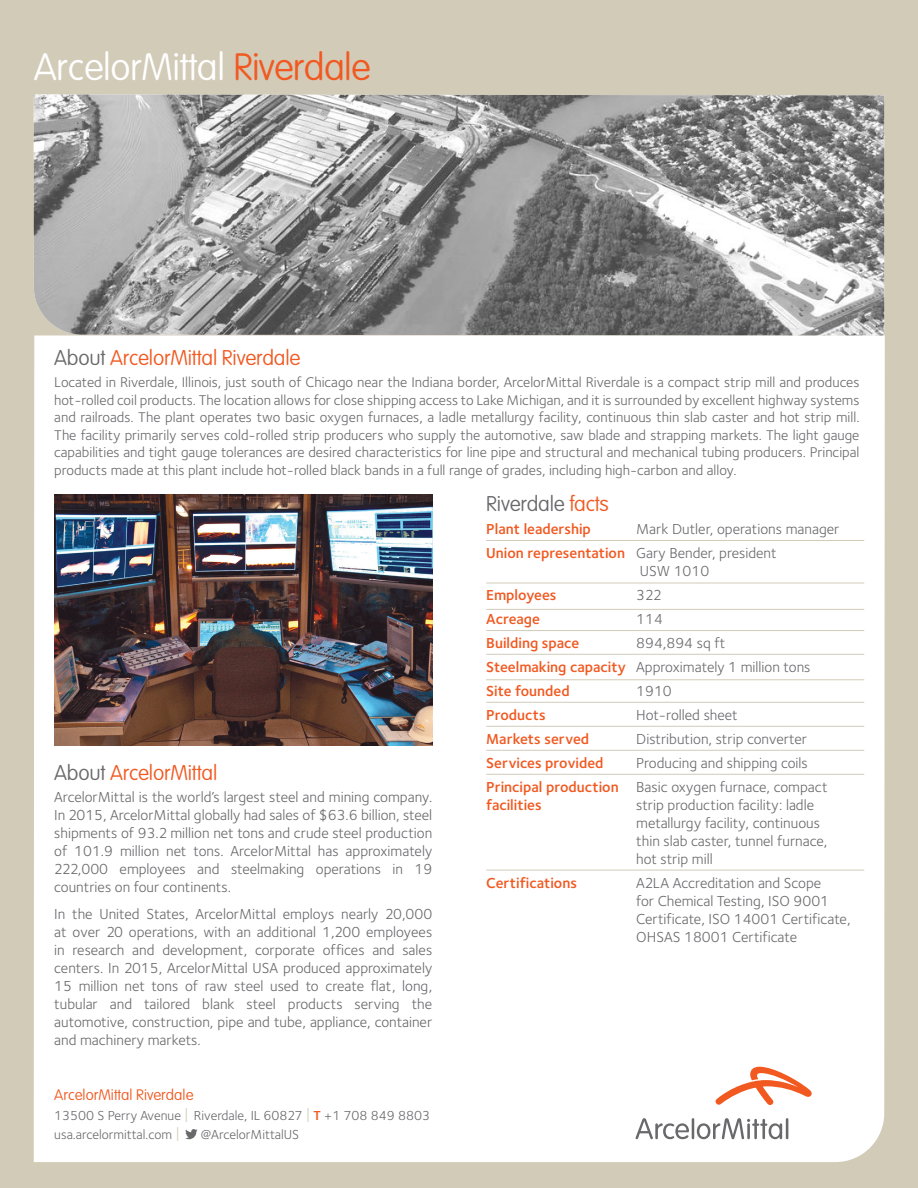
<style>
.page{position:relative;width:918px;height:1188px;background:#d2cbb8}
.page>*{position:absolute;margin:0;border:0;box-sizing:border-box;transform-origin:0 0}
.t1{font:100 37.5px "VAG Rounded";letter-spacing:-.01em;color:#fff}
.t2{font:100 21px "VAG Rounded";letter-spacing:-.01em;color:#f15921}
.t3{font:100 21px "VAG Rounded";letter-spacing:-.01em;color:#69696c}
.t4{font:15px/18px "Foundry Sterling Book CY";color:#69696c}
.t5{font:15px/18px "Foundry Sterling Demi CY";color:#f15921}
.t6{font:100 15px "VAG Rounded";color:#f15921}
.t7{font:14.55px/17.4px "Foundry Sterling Book CY";color:#69696c;text-align:justify}
.t8{font:13.5px "Foundry Sterling Book CY";color:#69696c}
.s1{color:#f15921}
.s2{color:#69696c}
.s3{font-family:"Foundry Sterling Light CY";font-size:21px;color:#d2cbb8}
.s4{font-family:"Foundry Sterling Demi CY";color:#f15921}
.s5{font-family:"Foundry Sterling Book CY";color:#69696c}
</style>
<div class="page">
<div style="left:34px;top:335px;width:851px;height:827px;background:#fff"></div>
<svg style="left:185px;top:1129px;width:13px;height:10px"></svg>
<svg style="left:716px;top:1067px;width:96px;height:38px;background:#faccbb"></svg>
<hr style="left:692px;top:1118px;width:2px;height:21px;background:#69696c">
<svg style="left:636px;top:1118px;width:53px;height:21px"></svg>
<hr style="left:786px;top:1118px;width:2px;height:21px;background:#69696c">
<svg style="left:697px;top:1118px;width:85px;height:21px;background:#cccccd"></svg>
<img style="left:54px;top:495px;width:378px;height:251px">
<hr style="left:486px;top:630px;width:378px;height:1px;background:#d2cbb8">
<hr style="left:486px;top:609px;width:378px;height:1px;background:#d2cbb8">
<hr style="left:486px;top:583px;width:378px;height:1px;background:#d2cbb8">
<hr style="left:486px;top:540px;width:378px;height:1px;background:#d2cbb8">
<hr style="left:486px;top:679px;width:378px;height:1px;background:#d2cbb8">
<img style="left:34px;top:94px;width:850px;height:241px">
<hr style="left:486px;top:654px;width:378px;height:1px;background:#d2cbb8">
<hr style="left:486px;top:702px;width:378px;height:1px;background:#d2cbb8">
<hr style="left:486px;top:750px;width:378px;height:1px;background:#d2cbb8">
<hr style="left:486px;top:726px;width:378px;height:1px;background:#d2cbb8">
<hr style="left:486px;top:774px;width:378px;height:1px;background:#d2cbb8">
<hr style="left:486px;top:870px;width:378px;height:1px;background:#d2cbb8">
<p class="t1" style="left:34px;top:46px;width:338px">ArcelorMittal <span class="s1">Riverdale</span></p>
<p class="t2" style="left:54px;top:346px;width:248px"><span class="s2">About</span> ArcelorMittal Riverdale</p>
<p class="t7" style="left:54px;top:373px;width:807px">Located in Riverdale, Illinois, just south of Chicago near the Indiana border, ArcelorMittal Riverdale is a compact strip mill and produces hot-rolled coil products. The location allows for close shipping access to Lake Michigan, and it is surrounded by excellent highway systems and railroads. The plant operates two basic oxygen furnaces, a ladle metallurgy facility, continuous thin slab caster and hot strip mill.<br>The facility primarily serves cold-rolled strip producers who supply the automotive, saw blade and strapping markets. The light gauge capabilities and tight gauge tolerances are desired characteristics for line pipe and structural and mechanical tubing producers. Principal products made at this plant include hot-rolled black bands in a full range of grades, including high-carbon and alloy.</p>
<p class="t2" style="left:54px;top:760px;width:165px"><span class="s2">About</span> ArcelorMittal</p>
<p class="t4" style="left:54px;top:788px;width:380px;text-align:justify">ArcelorMittal is the world’s largest steel and mining company.<br>In 2015, ArcelorMittal globally had sales of $63.6 billion, steel shipments of 93.2 million net tons and crude steel production of 101.9 million net tons. ArcelorMittal has approximately 222,000 employees and steelmaking operations in 19 countries on four continents.</p>
<p class="t4" style="left:54px;top:905px;width:380px;text-align:justify">In the United States, ArcelorMittal employs nearly 20,000 at over 20 operations, with an additional 1,200 employees in research and development, corporate offices and sales centers. In 2015, ArcelorMittal USA produced approximately 15 million net tons of raw steel used to create flat, long, tubular and tailored blank steel products serving the automotive, construction, pipe and tube, appliance, container and machinery markets.</p>
<p class="t6" style="left:54px;top:1086px;width:141px">ArcelorMittal Riverdale</p>
<p class="t8" style="left:54px;top:1106px;width:377px">13500 S Perry Avenue <span class="s3">I</span> Riverdale, IL 60827 <span class="s3">I</span> <span class="s4">T</span> +1 708 849 8803</p>
<p class="t8" style="left:54px;top:1125px;width:127px">usa.arcelormittal.com <span class="s3">I</span></p>
<p class="t8" style="left:201px;top:1125px;width:100px">@ArcelorMittalUS</p>
<p class="t3" style="left:486px;top:492px;width:124px">Riverdale <span class="s1">facts</span></p>
<p class="t5" style="left:486px;top:519px;width:106px">Plant leadership</p>
<p class="t4" style="left:636px;top:519px;width:205px">Mark Dutler, operations manager</p>
<p class="t4" style="left:640px;top:543px;width:138px;text-indent:-154px"><span class="s4">Union representation</span> Gary Bender, president<br>USW 1010</p>
<p class="t5" style="left:486px;top:585px;width:72px">Employees</p>
<p class="t4" style="left:636px;top:585px;width:26px">322</p>
<p class="t5" style="left:486px;top:609px;width:55px">Acreage</p>
<p class="t4" style="left:636px;top:609px;width:28px">114</p>
<p class="t5" style="left:486px;top:633px;width:94px">Building space</p>
<p class="t4" style="left:636px;top:633px;width:91px">894,894 sq ft</p>
<p class="t4" style="left:486px;top:657px;width:326px"><span class="s4">Steelmaking capacity</span> Approximately 1 million tons</p>
<p class="t5" style="left:486px;top:681px;width:85px">Site founded</p>
<p class="t4" style="left:636px;top:681px;width:37px">1910</p>
<p class="t5" style="left:486px;top:705px;width:61px">Products</p>
<p class="t4" style="left:636px;top:705px;width:103px">Hot-rolled sheet</p>
<p class="t5" style="left:486px;top:729px;width:105px">Markets served</p>
<p class="t4" style="left:636px;top:729px;width:172px">Distribution, strip converter</p>
<p class="t5" style="left:486px;top:753px;width:119px">Services provided</p>
<p class="t4" style="left:636px;top:753px;width:173px">Producing and shipping coils</p>
<p class="t5" style="left:486px;top:777px;width:343px">Principal production <span class="s5">Basic oxygen furnace, compact </span>facilities</p>
<p class="t4" style="left:636px;top:795px;width:193px">strip production facility: ladle metallurgy facility, continuous thin slab caster, tunnel furnace, hot strip mill</p>
<p class="t5" style="left:486px;top:873px;width:92px">Certifications</p>
<p class="t4" style="left:636px;top:873px;width:216px">A2LA Accreditation and Scope<br>for Chemical Testing, ISO 9001<br>Certificate, ISO 14001 Certificate,<br>OHSAS 18001 Certificate</p>
</div>
